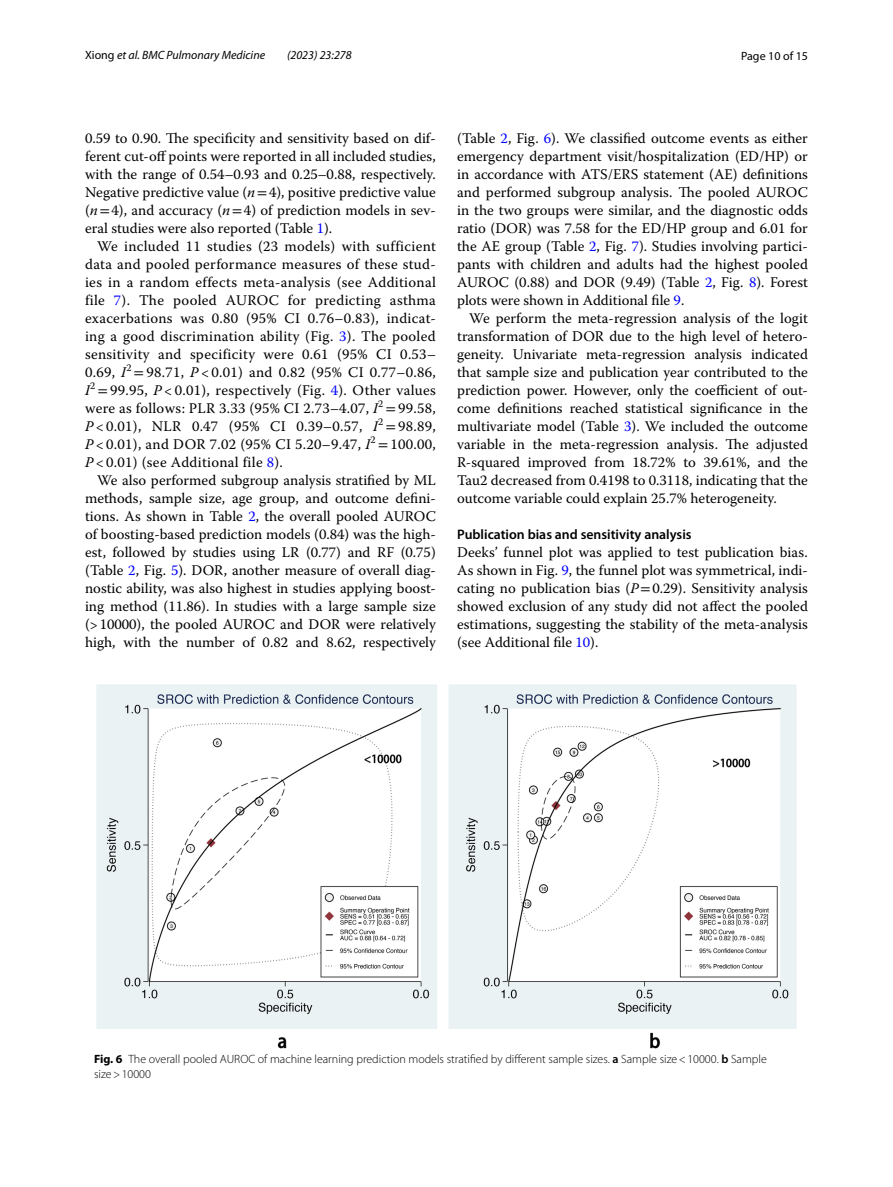
<style>
.page{position:relative;width:893px;height:1187px;background:#fff}
.page>*{position:absolute;margin:0;border:0;box-sizing:border-box;transform-origin:0 0}
.t1{font:14.7px/18px "Warnock Pro";color:#000;text-align:justify}
.t2{font:600 13.8px "Myriad Pro";color:#000}
.t3{font:300 12px/15px "Myriad Pro";color:#000}
.t4{font:italic 12px "Myriad Pro";color:#000}
.t5{font:12px "Myriad Pro";color:#000}
.s1{font-style:normal}
.s2{font-style:italic}
.s3{font-family:"STIX"}
.s4{color:#00f}
.s5{font-weight:700}
.s6{font-weight:600}
</style>
<div class="page">
<img style="left:96px;top:685px;width:701px;height:363px">
<p class="t4" style="left:85px;top:48px;width:182px"><span class="s1">Xiong</span> et al. BMC Pulmonary Medicine</p>
<p class="t4" style="left:287px;top:48px;width:66px">(2023) 23:278</p>
<p class="t5" style="left:741px;top:48px;width:68px">Page 10 of 15</p>
<p class="t1" style="left:85px;top:128px;width:352px">0.59 to 0.90. The specificity and sensitivity based on dif&shy;ferent cut-off points were reported in all included studies, with the range of 0.54–0.93 and 0.25–0.88, respectively.<br>Negative predictive value (<span class="s2">n</span><span class="s3">=</span>4), positive predictive value (<span class="s2">n</span><span class="s3">=</span>4), and accuracy (<span class="s2">n</span><span class="s3">=</span>4) of prediction models in sev&shy;eral studies were also reported (Table <span class="s4">1</span>).</p>
<p class="t1" style="left:85px;top:236px;width:352px;text-indent:12px">We included 11 studies (23 models) with sufficient data and pooled performance measures of these stud&shy;ies in a random effects meta-analysis (see Additional file <span class="s4">7</span>). The pooled AUROC for predicting asthma exacerbations was 0.80 (95% CI 0.76–0.83), indicat&shy;ing a good discrimination ability (Fig. <span class="s4">3</span>). The pooled sensitivity and specificity were 0.61 (95% CI 0.53– 0.69, <span class="s2">I</span><sup>2</sup> <span class="s3">=</span>98.71, <span class="s2">P</span> &lt; 0.01) and 0.82 (95% CI 0.77–0.86, <span class="s2">I</span><sup>2</sup> <span class="s3">=</span>99.95, <span class="s2">P</span> &lt; 0.01), respectively (Fig. <span class="s4">4</span>). Other values were as follows: PLR 3.33 (95% CI 2.73–4.07, <span class="s2">I</span><sup>2</sup> <span class="s3">=</span>99.58, <span class="s2">P</span> &lt; 0.01), NLR 0.47 (95% CI 0.39–0.57, <span class="s2">I</span><sup>2</sup> <span class="s3">=</span>98.89, <span class="s2">P</span> &lt; 0.01), and DOR 7.02 (95% CI 5.20–9.47, <span class="s2">I</span><sup>2</sup> <span class="s3">=</span>100.00, <span class="s2">P</span> &lt; 0.01) (see Additional file <span class="s4">8</span>).</p>
<p class="t1" style="left:85px;top:470px;width:352px;text-indent:12px">We also performed subgroup analysis stratified by ML methods, sample size, age group, and outcome defini&shy;tions. As shown in Table <span class="s4">2</span>, the overall pooled AUROC of boosting-based prediction models (0.84) was the high&shy;est, followed by studies using LR (0.77) and RF (0.75) (Table <span class="s4">2</span>, Fig. <span class="s4">5</span>). DOR, another measure of overall diag&shy;nostic ability, was also highest in studies applying boost&shy;ing method (11.86). In studies with a large sample size (&gt;10000), the pooled AUROC and DOR were relatively high, with the number of 0.82 and 8.62, respectively</p>
<p class="t1" style="left:457px;top:128px;width:352px">(Table <span class="s4">2</span>, Fig. <span class="s4">6</span>). We classified outcome events as either emergency department visit/hospitalization (ED/HP) or in accordance with ATS/ERS statement (AE) definitions and performed subgroup analysis. The pooled AUROC in the two groups were similar, and the diagnostic odds ratio (DOR) was 7.58 for the ED/HP group and 6.01 for the AE group (Table <span class="s4">2</span>, Fig. <span class="s4">7</span>). Studies involving partici&shy;pants with children and adults had the highest pooled AUROC (0.88) and DOR (9.49) (Table <span class="s4">2</span>, Fig. <span class="s4">8</span>). Forest plots were shown in Additional file <span class="s4">9</span>.</p>
<p class="t1" style="left:457px;top:308px;width:352px;text-indent:12px">We perform the meta-regression analysis of the logit transformation of DOR due to the high level of hetero&shy;geneity. Univariate meta-regression analysis indicated that sample size and publication year contributed to the prediction power. However, only the coefficient of out&shy;come definitions reached statistical significance in the multivariate model (Table <span class="s4">3</span>). We included the outcome variable in the meta-regression analysis. The adjusted R-squared improved from 18.72% to 39.61%, and the Tau2 decreased from 0.4198 to 0.3118, indicating that the outcome variable could explain 25.7% heterogeneity.</p>
<p class="t2" style="left:457px;top:525px;width:236px">Publication bias and sensitivity analysis</p>
<p class="t1" style="left:457px;top:542px;width:352px">Deeks’ funnel plot was applied to test publication bias.<br>As shown in Fig. <span class="s4">9</span>, the funnel plot was symmetrical, indi&shy;cating no publication bias (<span class="s2">P</span><span class="s3">=</span>0.29). Sensitivity analysis showed exclusion of any study did not affect the pooled estimations, suggesting the stability of the meta-analysis (see Additional file <span class="s4">10</span>).</p>
<p class="t3" style="left:94px;top:1051px;width:674px"><span class="s5">Fig. 6</span> The overall pooled AUROC of machine learning prediction models stratified by different sample sizes. <span class="s6">a</span> Sample size&lt;10000. <span class="s6">b</span> Sample size&gt;10000</p>
</div>
